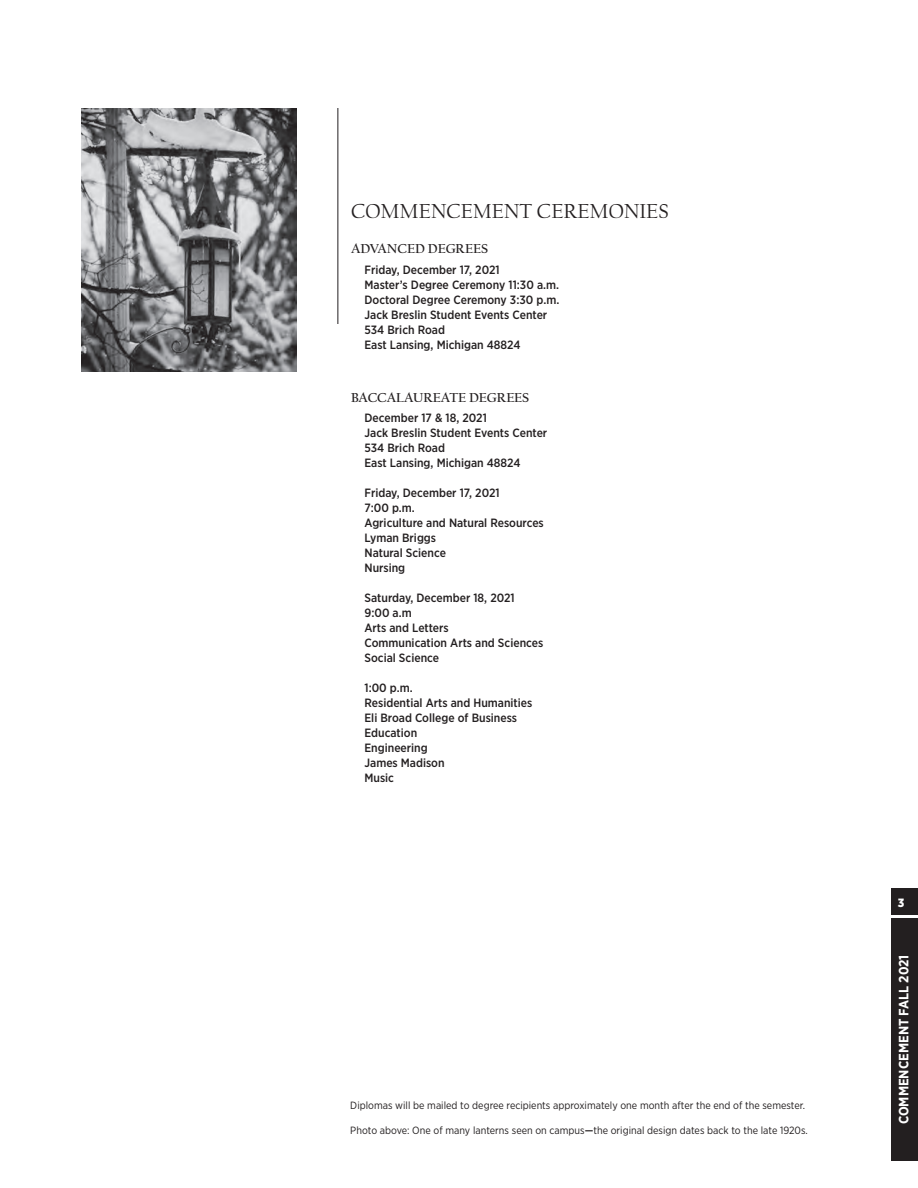
<style>
.page{position:relative;width:918px;height:1188px;background:#fff}
.page>*{position:absolute;margin:0;border:0;box-sizing:border-box;transform-origin:0 0}
.t1{font:21px "Californian FB Expert";color:#231f20}
.t2{font:700 13.5px "Californian FB";color:#231f20}
.t3{font:700 13.5px "Gotham Narrow";color:#fff}
.t4{font:500 12px/15px "Gotham Narrow";color:#231f20}
.t5{font:900 12px "Gotham Narrow";color:#fff}
.t6{font:10.5px "Gotham Narrow";color:#231f20}
.s1{font-weight:500}
</style>
<div class="page">
<hr style="left:338px;top:108px;width:1px;height:216px;background:#231f20">
<img style="left:81px;top:108px;width:216px;height:264px">
<div style="left:891px;top:918px;width:27px;height:243px;background:#231f20"></div>
<div style="left:891px;top:888px;width:27px;height:27px;background:#231f20"></div>
<h3 class="t1" style="left:351px;top:200px;width:319px">COMMENCEMENT CEREMONIES</h3>
<h5 class="t2" style="left:351px;top:241px;width:139px">ADVANCED DEGREES</h5>
<p class="t4" style="left:364px;top:262px;width:196px">Friday, December 17, 2021<br>Master’s Degree Ceremony 11:30 a.m.<br>Doctoral Degree Ceremony 3:30 p.m.<br>Jack Breslin Student Events Center<br>534 Brich Road<br>East Lansing, Michigan 48824</p>
<h5 class="t2" style="left:351px;top:389px;width:180px">BACCALAUREATE DEGREES</h5>
<p class="t4" style="left:364px;top:410px;width:184px">December 17 &amp; 18, 2021<br>Jack Breslin Student Events Center<br>534 Brich Road<br>East Lansing, Michigan 48824</p>
<p class="t4" style="left:364px;top:485px;width:137px">Friday, December 17, 2021</p>
<p class="t4" style="left:364px;top:500px;width:181px">7:00 p.m.<br>Agriculture and Natural Resources<br>Lyman Briggs<br>Natural Science<br>Nursing</p>
<p class="t4" style="left:364px;top:590px;width:152px">Saturday, December 18, 2021</p>
<p class="t4" style="left:364px;top:605px;width:180px">9:00 a.m<br>Arts and Letters<br>Communication Arts and Sciences<br>Social Science</p>
<p class="t4" style="left:364px;top:680px;width:169px">1:00 p.m.<br>Residential Arts and Humanities<br>Eli Broad College of Business<br>Education<br>Engineering<br>James Madison<br>Music</p>
<p class="t6" style="left:350px;top:1099px;width:456px">Diplomas will be mailed to degree recipients approximately one month after the end of the semester.</p>
<p class="t6" style="left:350px;top:1124px;width:459px">Photo above: One of many lanterns seen on campus<span class="s1">—</span>the original design dates back to the late 1920s.</p>
<p class="t5" style="left:898px;top:895px;width:8px">3</p>
<p class="t3" style="left:895px;top:1124px;width:171px;rotate:-90deg">COMMENCEMENT FALL 2021</p>
</div>
